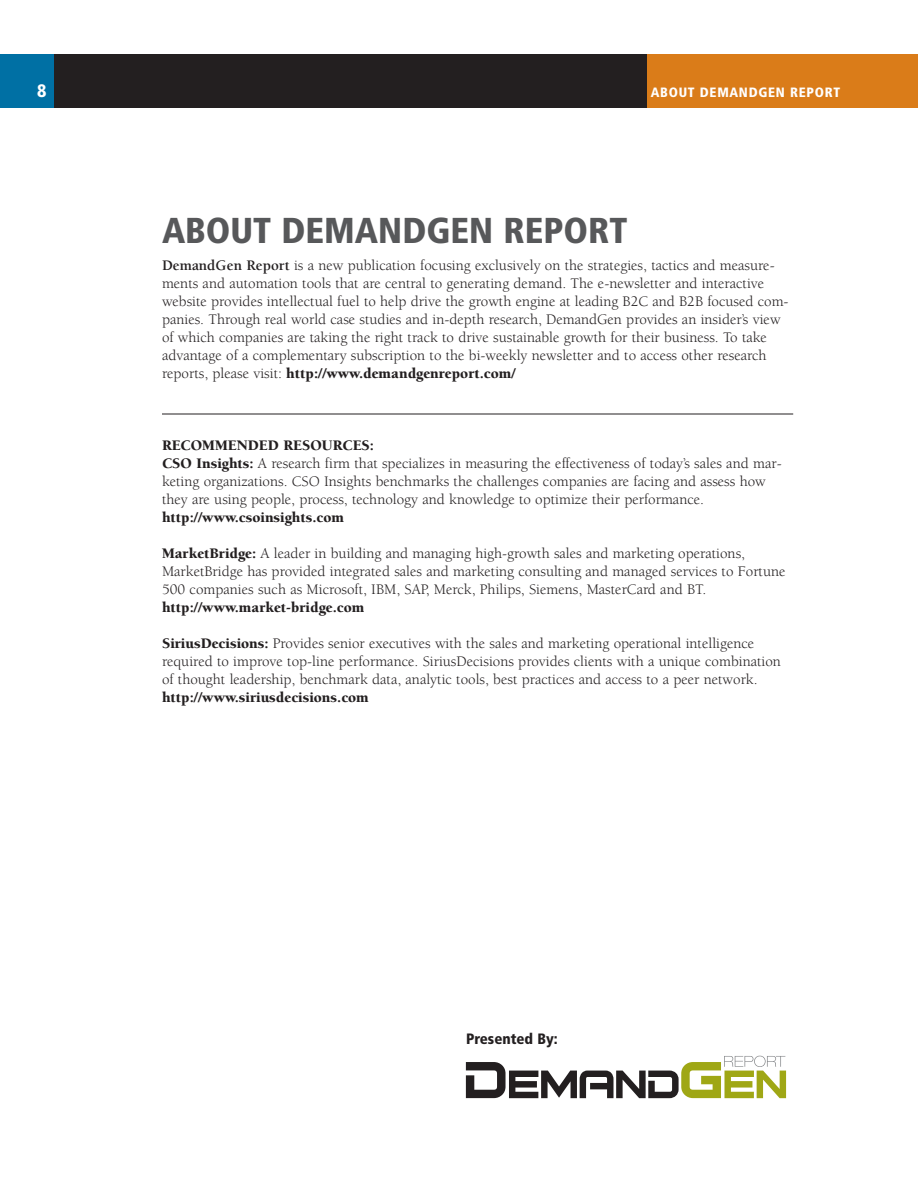
<style>
.page{position:relative;width:918px;height:1188px;background:#fff}
.page>*{position:absolute;margin:0;border:0;box-sizing:border-box;transform-origin:0 0}
.t1{font:900 condensed 36px "Frutiger";color:#57585a}
.t2{font:900 condensed 18px "Frutiger";color:#fff}
.t3{font:15px/18px "Berkeley";color:#231f20}
.t4{font:900 15px "Berkeley";color:#231f20}
.t5{font:900 condensed 15px "Frutiger";color:#231f20}
.t6{font:900 condensed 13.5px "Frutiger";letter-spacing:.05em;color:#fff}
.s1{font-weight:700}
.s2{font-weight:900}
</style>
<div class="page">
<div style="left:0;top:54px;width:649px;height:54px;background:#231f20"></div>
<div style="left:647px;top:54px;width:271px;height:54px;background:#da7c19"></div>
<hr style="left:162px;top:414px;width:631px;height:1px;background:#231f20">
<svg style="left:466px;top:1056px;width:320px;height:42px"></svg>
<div style="left:0;top:54px;width:54px;height:54px;background:#0070a4"></div>
<p class="t2" style="left:37px;top:80px;width:11px">8</p>
<p class="t6" style="left:651px;top:84px;width:191px">ABOUT DEMANDGEN REPORT</p>
<h1 class="t1" style="left:162px;top:209px;width:467px">ABOUT DEMANDGEN REPORT</h1>
<p class="t3" style="left:162px;top:257px;width:628px"><span class="s1">DemandGen Report</span> is a new publication focusing exclusively on the strategies, tactics and measure&shy;ments and automation tools that are central to generating demand. The e-newsletter and interactive website provides intellectual fuel to help drive the growth engine at leading B2C and B2B focused com&shy;panies. Through real world case studies and in-depth research, DemandGen provides an insider’s view of which companies are taking the right track to drive sustainable growth for their business. To take advantage of a complementary subscription to the bi-weekly newsletter and to access other research reports, please visit: <span class="s2">http://www.demandgenreport.com/</span></p>
<p class="t3" style="left:162px;top:437px;width:621px"><span class="s2">RECOMMENDED RESOURCES:<br>CSO Insights:</span> A research firm that specializes in measuring the effectiveness of today’s sales and mar&shy;keting organizations. CSO Insights benchmarks the challenges companies are facing and assess how they are using people, process, technology and knowledge to optimize their performance.</p>
<p class="t4" style="left:162px;top:509px;width:184px">http://www.csoinsights.com</p>
<p class="t3" style="left:162px;top:545px;width:625px"><span class="s2">MarketBridge:</span> A leader in building and managing high-growth sales and marketing operations,<br>MarketBridge has provided integrated sales and marketing consulting and managed services to Fortune<br>500 companies such as Microsoft, IBM, SAP, Merck, Philips, Siemens, MasterCard and BT.</p>
<p class="t4" style="left:162px;top:599px;width:204px">http://www.market-bridge.com</p>
<p class="t3" style="left:162px;top:635px;width:621px"><span class="s2">SiriusDecisions:</span> Provides senior executives with the sales and marketing operational intelligence required to improve top-line performance. SiriusDecisions provides clients with a unique combination of thought leadership, benchmark data, analytic tools, best practices and access to a peer network.</p>
<p class="t4" style="left:162px;top:689px;width:208px">http://www.siriusdecisions.com</p>
<p class="t5" style="left:466px;top:1029px;width:93px">Presented By:</p>
</div>
